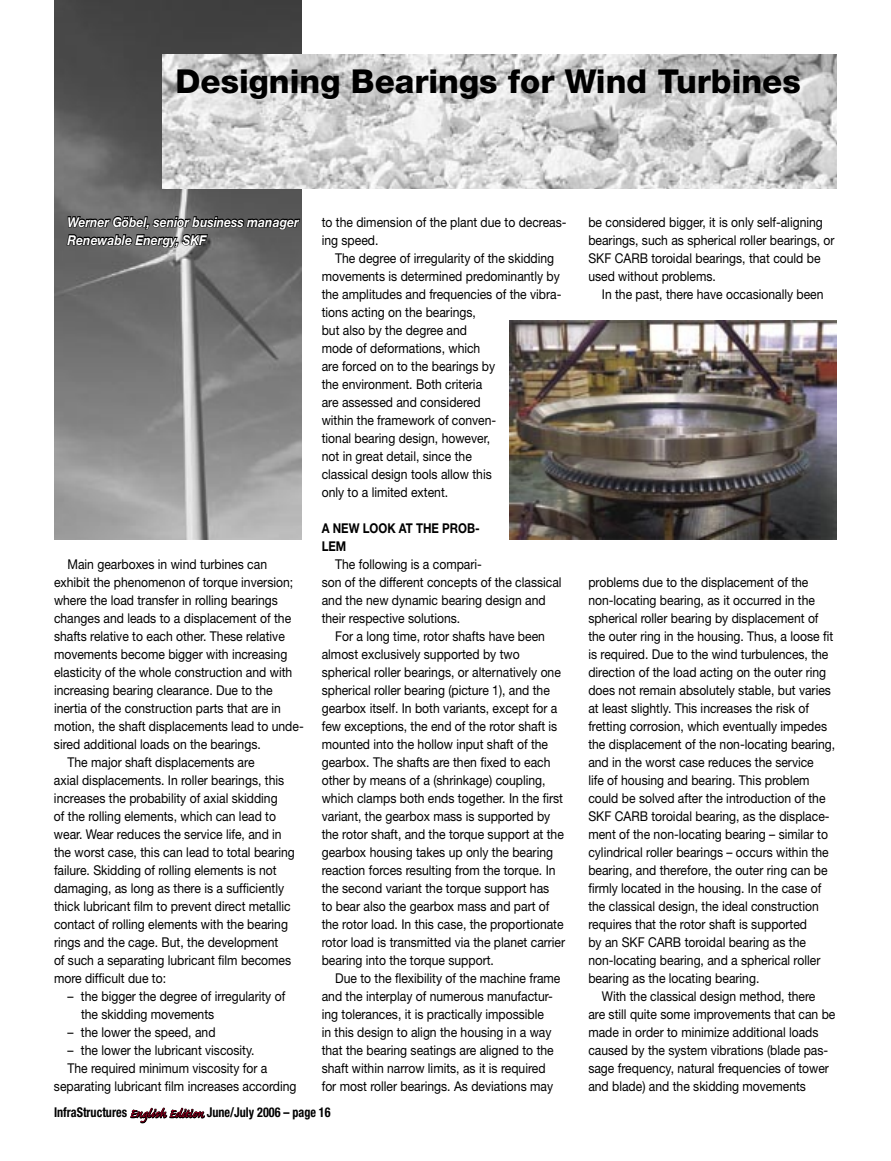
<style>
.page{position:relative;width:891px;height:1161px;background:#fff}
.page>*{position:absolute;margin:0;border:0;box-sizing:border-box;transform-origin:0 0}
.t1{font:800 33px "Helvetica Neue";color:#000}
.t2{font:13.5px/18px "Helvetica Neue";color:#000;scale:.9 1}
.t3{font:italic 700 13.5px/18px "Helvetica Neue";color:#fff;scale:.9 1}
.t4{font:700 condensed 13.5px "Helvetica Neue";color:#000;scale:.9 1}
.t5{font:700 13.5px/18px "Helvetica Neue";color:#000;scale:.85 1}
.s1{font-family:"Caflisch Script Pro";font-weight:400;font-stretch:normal;font-size:15px;color:#af0025}
</style>
<div class="page">
<svg style="left:130px;top:1107px;width:75px;height:17px"></svg>
<img style="left:54px;top:0;width:248px;height:540px">
<img style="left:162px;top:54px;width:675px;height:135px">
<svg style="left:66px;top:124px;width:235px;height:276px;background:#7a7a7a"></svg>
<img style="left:510px;top:320px;width:327px;height:220px">
<h1 class="t1" style="left:176px;top:61px;width:627px">Designing Bearings for Wind Turbines</h1>
<p class="t3" style="left:68px;top:212px;width:259px">Werner Göbel, senior business manager<br>Renewable Energy, SKF</p>
<p class="t2" style="left:322px;top:213px;width:274px">to the dimension of the plant due to decreas&shy;ing speed.</p>
<p class="t2" style="left:322px;top:249px;width:268px;text-indent:14px">The degree of irregularity of the skidding movements is determined predominantly by the amplitudes and frequencies of the vibra&shy;tions acting on the bearings,<br>but also by the degree and<br>mode of deformations, which<br>are forced on to the bearings by<br>the environment. Both criteria<br>are assessed and considered<br>within the framework of conven-<br>tional bearing design, however,<br>not in great detail, since the<br>classical design tools allow this<br>only to a limited extent.</p>
<p class="t5" style="left:322px;top:519px;width:188px">A NEW LOOK AT THE PROB-<br>LEM</p>
<p class="t2" style="left:322px;top:555px;width:268px;text-indent:14px">The following is a compari-<br>son of the different concepts of the classical and the new dynamic bearing design and their respective solutions.</p>
<p class="t2" style="left:322px;top:627px;width:272px;text-indent:14px">For a long time, rotor shafts have been almost exclusively supported by two spherical roller bearings, or alternatively one spherical roller bearing (picture 1), and the gearbox itself. In both variants, except for a few exceptions, the end of the rotor shaft is mounted into the hollow input shaft of the gearbox. The shafts are then fixed to each other by means of a (shrinkage) coupling, which clamps both ends together. In the first variant, the gearbox mass is supported by the rotor shaft, and the torque support at the gearbox housing takes up only the bearing reaction forces resulting from the torque. In the second variant the torque support has<br>to bear also the gearbox mass and part of the rotor load. In this case, the proportionate rotor load is transmitted via the planet carrier bearing into the torque support.</p>
<p class="t2" style="left:322px;top:969px;width:267px;text-indent:14px">Due to the flexibility of the machine frame and the interplay of numerous manufactur&shy;ing tolerances, it is practically impossible<br>in this design to align the housing in a way that the bearing seatings are aligned to the shaft within narrow limits, as it is required for most roller bearings. As deviations may</p>
<p class="t2" style="left:68px;top:555px;width:223px">Main gearboxes in wind turbines can</p>
<p class="t2" style="left:54px;top:573px;width:267px">exhibit the phenomenon of torque inversion;</p>
<p class="t2" style="left:54px;top:591px;width:250px">where the load transfer in rolling bearings</p>
<p class="t2" style="left:54px;top:609px;width:265px">changes and leads to a displacement of the</p>
<p class="t2" style="left:54px;top:627px;width:258px">shafts relative to each other. These relative</p>
<p class="t2" style="left:54px;top:645px;width:261px">movements become bigger with increasing</p>
<p class="t2" style="left:54px;top:663px;width:266px">elasticity of the whole construction and with</p>
<p class="t2" style="left:54px;top:681px;width:245px">increasing bearing clearance. Due to the</p>
<p class="t2" style="left:54px;top:699px;width:254px">inertia of the construction parts that are in</p>
<p class="t2" style="left:54px;top:717px;width:279px">motion, the shaft displacements lead to unde-</p>
<p class="t2" style="left:54px;top:735px;width:231px">sired additional loads on the bearings.</p>
<p class="t2" style="left:67px;top:753px;width:209px">The major shaft displacements are</p>
<p class="t2" style="left:54px;top:771px;width:257px">axial displacements. In roller bearings, this</p>
<p class="t2" style="left:54px;top:789px;width:250px">increases the probability of axial skidding</p>
<p class="t2" style="left:54px;top:807px;width:248px">of the rolling elements, which can lead to</p>
<p class="t2" style="left:54px;top:825px;width:255px">wear. Wear reduces the service life, and in</p>
<p class="t2" style="left:54px;top:843px;width:269px">the worst case, this can lead to total bearing</p>
<p class="t2" style="left:54px;top:861px;width:249px">failure. Skidding of rolling elements is not</p>
<p class="t2" style="left:54px;top:879px;width:257px">damaging, as long as there is a sufficiently</p>
<p class="t2" style="left:54px;top:897px;width:265px">thick lubricant film to prevent direct metallic</p>
<p class="t2" style="left:54px;top:915px;width:262px">contact of rolling elements with the bearing</p>
<p class="t2" style="left:54px;top:933px;width:251px">rings and the cage. But, the development</p>
<p class="t2" style="left:54px;top:951px;width:265px">of such a separating lubricant film becomes</p>
<p class="t2" style="left:54px;top:969px;width:126px">more difficult due to:</p>
<p class="t2" style="left:81px;top:987px;width:229px;text-indent:-14px">– the bigger the degree of irregularity of the skidding movements</p>
<p class="t2" style="left:68px;top:1023px;width:166px">– the lower the speed, and</p>
<p class="t2" style="left:68px;top:1041px;width:210px">– the lower the lubricant viscosity.</p>
<p class="t2" style="left:68px;top:1059px;width:224px">The required minimum viscosity for a</p>
<p class="t2" style="left:54px;top:1077px;width:271px">separating lubricant film increases according</p>
<p class="t4" style="left:54px;top:1105px;width:309px">InfraStructures <span class="s1">English Edition</span> June/July 2006 – page 16</p>
<p class="t2" style="left:588px;top:213px;width:275px">be considered bigger, it is only self-aligning bearings, such as spherical roller bearings, or SKF CARB toroidal bearings, that could be used without problems.</p>
<p class="t2" style="left:602px;top:285px;width:248px">In the past, there have occasionally been</p>
<p class="t2" style="left:588px;top:573px;width:276px">problems due to the displacement of the non-locating bearing, as it occurred in the spherical roller bearing by displacement of the outer ring in the housing. Thus, a loose fit is required. Due to the wind turbulences, the direction of the load acting on the outer ring does not remain absolutely stable, but varies at least slightly. This increases the risk of fretting corrosion, which eventually impedes the displacement of the non-locating bearing, and in the worst case reduces the service<br>life of housing and bearing. This problem could be solved after the introduction of the SKF CARB toroidal bearing, as the displace&shy;ment of the non-locating bearing – similar to cylindrical roller bearings – occurs within the bearing, and therefore, the outer ring can be firmly located in the housing. In the case of the classical design, the ideal construction requires that the rotor shaft is supported<br>by an SKF CARB toroidal bearing as the non-locating bearing, and a spherical roller bearing as the locating bearing.</p>
<p class="t2" style="left:588px;top:987px;width:276px;text-indent:14px">With the classical design method, there are still quite some improvements that can be made in order to minimize additional loads caused by the system vibrations (blade pas&shy;sage frequency, natural frequencies of tower and blade) and the skidding movements</p>
</div>
